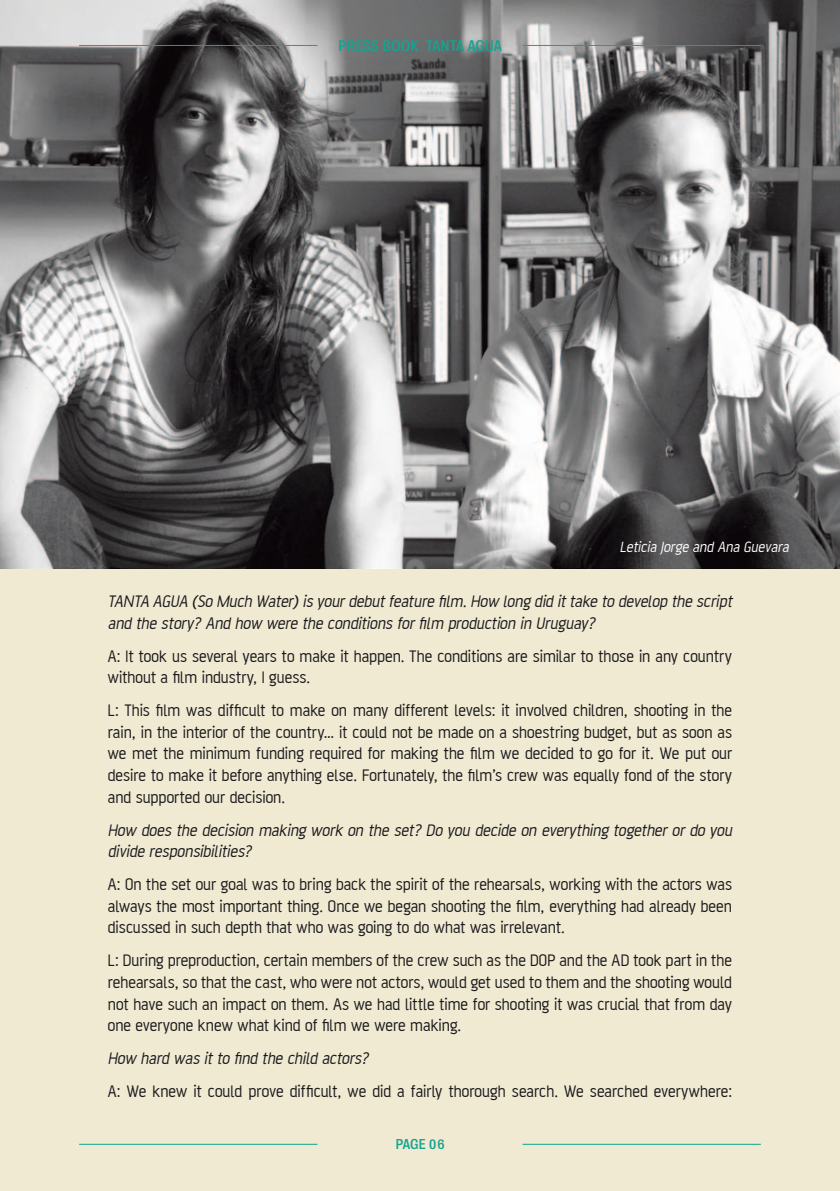
<style>
.page{position:relative;width:840px;height:1191px;background:#fff}
.page>*{position:absolute;margin:0;border:0;box-sizing:border-box;transform-origin:0 0}
.t1{font:18px/21.6px "AF Battersea";color:#1a171c;text-align:justify}
.t2{font:italic 18px/21.6px "AF Battersea";letter-spacing:.005em;color:#1a171c}
.t3{font:italic 16px "AF Battersea";color:#fff}
.t4{font:14px "Bureau Grot Five Three";color:#14a490}
.t5{font:13px "Bureau Grot Five Three";color:#14a490}
.s1{font-size:12.4px}
</style>
<div class="page">
<div style="left:0;top:0;width:839px;height:1191px;background:#efead1"></div>
<img style="left:0;top:0;width:839px;height:568px">
<hr style="left:79px;top:45px;width:238px;height:1px;background:#14a490">
<hr style="left:522px;top:45px;width:238px;height:1px;background:#14a490">
<hr style="left:79px;top:1143px;width:238px;height:1px;background:#14a490">
<hr style="left:522px;top:1143px;width:238px;height:1px;background:#14a490">
<p class="t4" style="left:338px;top:37px;width:165px">PRESS BOOK TANTA AGUA</p>
<p class="t3" style="left:619px;top:539px;width:173px">Leticia Jorge and Ana Guevara</p>
<p class="t2" style="left:108px;top:590px;width:628px">TANTA AGUA (So Much Water)is yourdebutfeature film.How long did ittake to develop the script and the story? And how were the conditions for film production in Uruguay?</p>
<p class="t1" style="left:108px;top:645px;width:625px">A: It took us several years to make it happen. The conditions are similar to those in any country without a film industry, I guess.</p>
<p class="t1" style="left:108px;top:699px;width:625px">L: This film was difficult to make on many different levels: it involved children, shooting in the rain, in the interior of the country… it could not be made on a shoestring budget, but as soon as we met the minimum funding required for making the film we decided to go for it. We put our desire to make it before anything else. Fortunately, the film’s crew was equally fond of the story and supported our decision.</p>
<p class="t2" style="left:108px;top:819px;width:628px">How does the decision making work on the set? Do you decide on everything together or do you divide responsibilities?</p>
<p class="t1" style="left:108px;top:873px;width:625px">A: On the set our goal was to bring back the spirit of the rehearsals, working with the actors was always the most important thing. Once we began shooting the film, everything had already been discussed in such depth that who was going to do what was irrelevant.</p>
<p class="t1" style="left:108px;top:949px;width:625px">L: During preproduction, certain members of the crew such as the DOP and the AD took part in the rehearsals, so that the cast, who were not actors, would get used to them and the shooting would not have such an impact on them. As we had little time for shooting it was crucial that from day one everyone knew what kind of film we were making.</p>
<p class="t2" style="left:108px;top:1047px;width:265px">How hard was it to find the child actors?</p>
<p class="t1" style="left:108px;top:1080px;width:625px">A: We knew it could prove difficult, we did a fairly thorough search. We searched everywhere:</p>
<p class="t5" style="left:395px;top:1136px;width:51px">PAGE <span class="s1">06</span></p>
</div>
